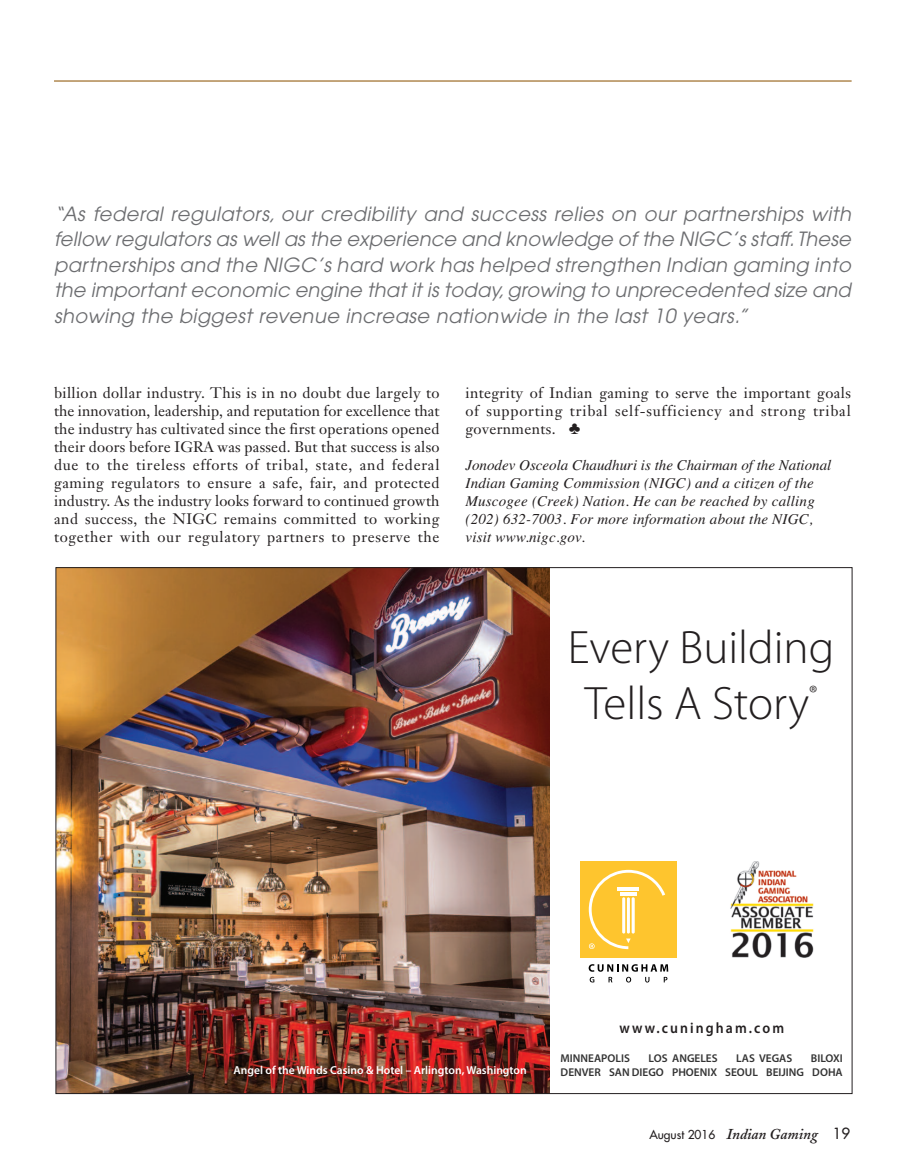
<style>
.page{position:relative;width:905px;height:1175px;background:#fff}
.page>*{position:absolute;margin:0;border:0;box-sizing:border-box;transform-origin:0 0}
.t1{font:300 47.1px/56.4px "Myriad Pro";color:#231f20;text-align:center}
.t2{font:300 21px "Myriad Pro";color:#231f20}
.t3{font:italic 19.5px/25.5px "Avant Garde";letter-spacing:.025em;color:#6c6d70;text-align:justify}
.t4{font:15px/18px "Janson Text";letter-spacing:.045em;color:#231f20;text-align:justify}
.t5{font:italic 15px/18px "Times";letter-spacing:.015em;color:#231f20}
.t6{font:italic 600 15px "Adobe Caslon";color:#231f20}
.t7{font:600 15px "Myriad Pro";letter-spacing:.15em;color:#231f20;scale:.92 1}
.t8{font:600 11.55px "Myriad Pro";color:#fff}
.t9{font:600 11.25px/13.5px "Myriad Pro";color:#333;text-align:right}
.s1{font-family:"Futura";font-weight:400;font-style:normal;font-size:12px}
.s2{font-family:"Futura";font-weight:400;font-style:normal}
</style>
<div class="page">
<hr style="left:54px;top:80px;width:797px;height:2px;background:#b08850">
<div style="left:580px;top:861px;width:96px;height:96px;background:#fec52e"></div>
<svg style="left:588px;top:964px;width:80px;height:18px"></svg>
<svg style="left:588px;top:869px;width:77px;height:80px"></svg>
<img style="left:730px;top:861px;width:84px;height:97px">
<img style="left:58px;top:569px;width:491px;height:523px">
<p class="t3" style="left:54px;top:202px;width:798px">“As federal regulators, our credibility and success relies on our partnerships with fellow regulators as well as the experience and knowledge of the NIGC’s staff. These partnerships and the NIGC’s hard work has helped strengthen Indian gaming into the important economic engine that it is today,growing to unprecedented size and showing the biggest revenue increase nationwide in the last 10 years.”</p>
<p class="t4" style="left:54px;top:385px;width:387px">billion dollar industry. This is in no doubt due largely to the innovation, leadership, and reputation for excellence that the industry has cultivated since the first operations opened their doors before IGRA was passed. But that success is also due to the tireless efforts of tribal, state, and federal gaming regulators to ensure a safe, fair, and protected industry. As the industry looks forward to continued growth and success, the NIGC remains committed to working together with our regulatory partners to preserve the</p>
<p class="t4" style="left:465px;top:385px;width:387px">integrity of Indian gaming to serve the important goals of supporting tribal self-sufficiency and strong tribal governments.</p>
<p class="t5" style="left:465px;top:455px;width:367px">Jonodev Osceola Chaudhuri is the Chairman of the National Indian Gaming Commission (NIGC) and a citizen of the Muscogee (Creek) Nation. He can be reached by calling (202) 632-7003. For more information about the NIGC, visit www.nigc.gov.</p>
<h1 class="t1" style="left:567px;top:622px;width:268px">Every Building<br>Tells A Story</h1>
<h2 class="t2" style="left:809px;top:684px;width:10px">®</h2>
<p class="t8" style="left:233px;top:1065px;width:295px">Angel of the Winds Casino &amp; Hotel – Arlington, Washington</p>
<p class="t7" style="left:619px;top:1022px;width:181px">www.cuningham.com</p>
<p class="t9" style="left:560px;top:1052px;width:71px">MINNEAPOLIS</p>
<p class="t9" style="left:648px;top:1052px;width:71px">LOS ANGELES</p>
<p class="t9" style="left:736px;top:1052px;width:58px">LAS VEGAS</p>
<p class="t9" style="left:560px;top:1052px;width:284px">BILOXI<br>DENVER SAN DIEGO PHOENIX SEOUL BEIJING DOHA</p>
<p class="t6" style="left:649px;top:1129px;width:202px"><span class="s1">August 2016</span> Indian Gaming <span class="s2">19</span></p>
</div>
